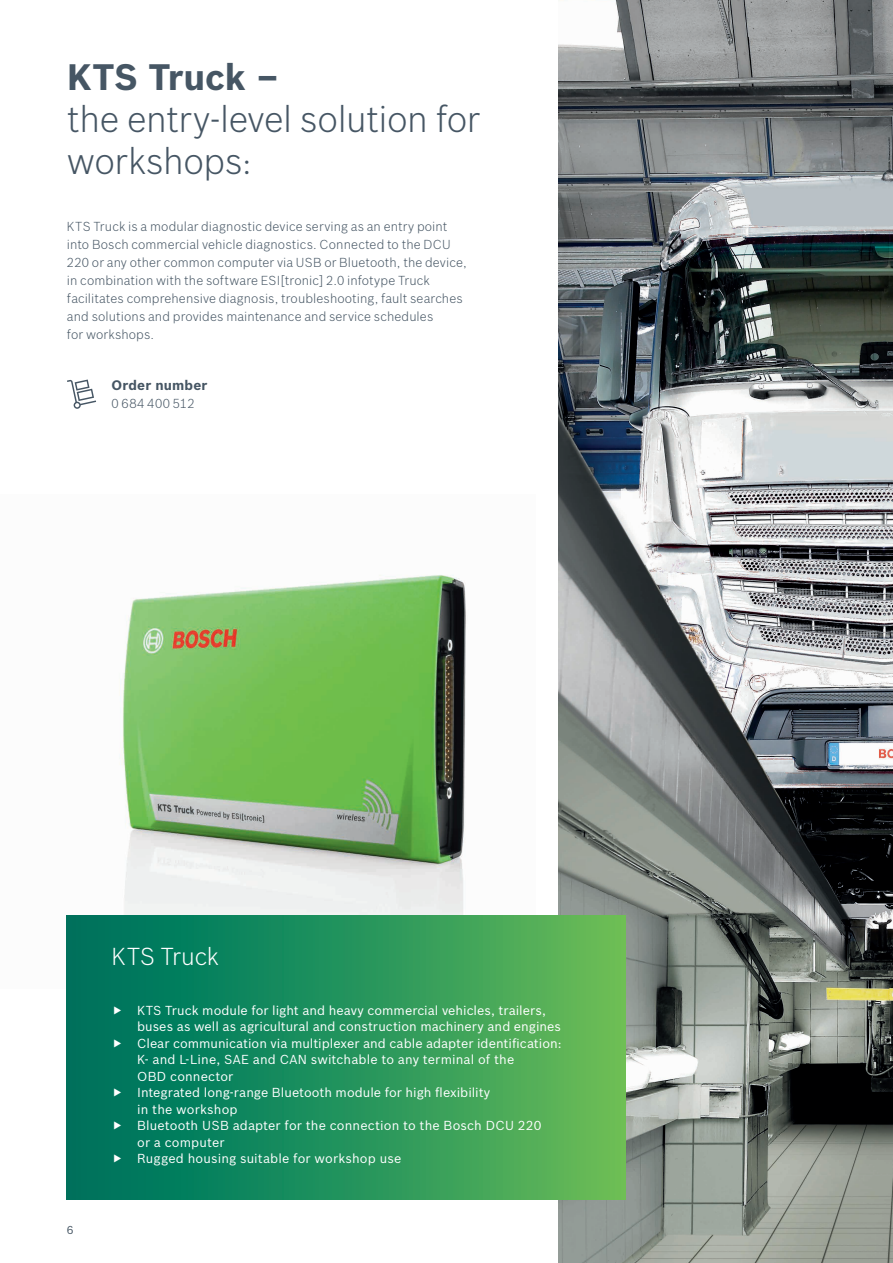
<style>
.page{position:relative;width:893px;height:1263px;background:#fff}
.page>*{position:absolute;margin:0;border:0;box-sizing:border-box;transform-origin:0 0}
.t1{font:300 36px/42px "Bosch Sans";letter-spacing:-.015em;color:#465664}
.t2{font:700 36px "Bosch Sans";color:#465664}
.t3{font:300 24px "Bosch Sans";letter-spacing:-.01em;color:#fff}
.t4{font:700 13.5px "Bosch Sans";letter-spacing:.015em;color:#465664}
.t5{font:12.75px/16.5px "Bosch Sans";letter-spacing:.005em;color:#fff}
.t6{font:300 12.75px/18px "Bosch Sans";letter-spacing:.01em;color:#465664}
.t7{font:300 12.75px "Bosch Sans";letter-spacing:.04em;color:#465664}
.t8{font:11.25px "Bosch Sans";color:#465664}
</style>
<div class="page">
<img style="left:558px;top:0;width:335px;height:1263px">
<img style="left:66px;top:575px;width:470px;height:414px">
<div style="left:67px;top:916px;width:558px;height:284px;background:linear-gradient(to right,#006e5f,#65bc57)"></div>
<svg style="left:67px;top:379px;width:29px;height:30px"></svg>
<svg style="left:114px;top:1006px;width:7px;height:8px"></svg>
<svg style="left:114px;top:1039px;width:7px;height:8px"></svg>
<svg style="left:114px;top:1088px;width:7px;height:9px"></svg>
<svg style="left:114px;top:1121px;width:7px;height:9px"></svg>
<svg style="left:114px;top:1154px;width:7px;height:9px"></svg>
<h1 class="t2" style="left:67px;top:50px;width:213px">KTS Truck –</h1>
<h1 class="t1" style="left:67px;top:96px;width:415px">the entry-level solution for workshops:</h1>
<p class="t6" style="left:67px;top:216px;width:401px">KTS Truck is a modular diagnostic device serving as an entry point into Bosch commercial vehicle diagnostics. Connected to the DCU 220 or any other common computer via USB or Bluetooth, the device, in combination with the software ESI[tronic] 2.0 infotype Truck facilitates comprehensive diagnosis, troubleshooting, fault searches and solutions and provides maintenance and service schedules<br>for workshops.</p>
<p class="t4" style="left:112px;top:375px;width:97px">Order number</p>
<p class="t7" style="left:112px;top:394px;width:85px">0 684 400 512</p>
<p class="t8" style="left:67px;top:1221px;width:8px">6</p>
<h2 class="t3" style="left:112px;top:940px;width:109px">KTS Truck</h2>
<p class="t5" style="left:137px;top:1001px;width:426px">KTS Truck module for light and heavy commercial vehicles, trailers, buses as well as agricultural and construction machinery and engines Clear communication via multiplexer and cable adapter identification:<br>K- and L-Line, SAE and CAN switchable to any terminal of the<br>OBD connector<br>Integrated long-range Bluetooth module for high flexibility<br>in the workshop<br>Bluetooth USB adapter for the connection to the Bosch DCU 220<br>or a computer<br>Rugged housing suitable for workshop use</p>
</div>
